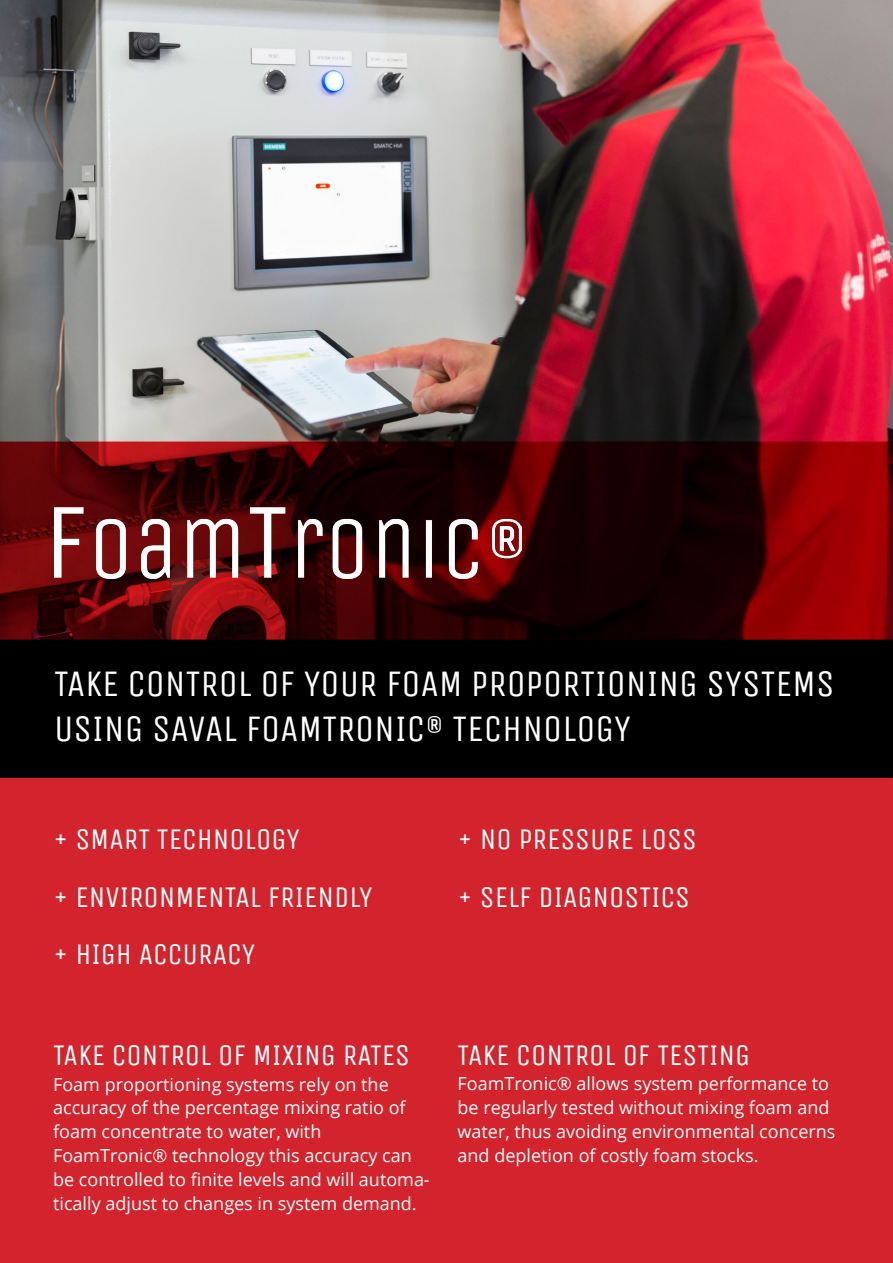
<style>
.page{position:relative;width:893px;height:1263px;background:#fff}
.page>*{position:absolute;margin:0;border:0;box-sizing:border-box;transform-origin:0 0}
.t1{font:37.5px/45px "Unica One";color:#fff}
.t2{font:30px/57.3px "Unica One";color:#fff}
.t3{font:18px/24px "Open Sans";color:#fff}
</style>
<div class="page">
<div style="left:0;top:640px;width:893px;height:623px;background:#d3232c"></div>
<img style="left:0;top:0;width:893px;height:640px">
<img style="left:54px;top:507px;width:468px;height:72px">
<div style="left:0;top:640px;width:893px;height:138px;background:#000"></div>
<h1 class="t1" style="left:54px;top:662px;width:782px">TAKE CONTROL OF YOUR FOAM PROPORTIONING SYSTEMS<br>USING SAVAL FOAMTRONIC® TECHNOLOGY</h1>
<h2 class="t2" style="left:53px;top:811px;width:321px">+ SMART TECHNOLOGY<br>+ ENVIRONMENTAL FRIENDLY + HIGH ACCURACY</h2>
<h2 class="t2" style="left:53px;top:1027px;width:358px">TAKE CONTROL OF MIXING RATES</h2>
<h2 class="t2" style="left:458px;top:811px;width:241px">+ NO PRESSURE LOSS + SELF DIAGNOSTICS</h2>
<h2 class="t2" style="left:458px;top:1027px;width:294px">TAKE CONTROL OF TESTING</h2>
<p class="t3" style="left:53px;top:1071px;width:378px">Foam proportioning systems rely on the accuracy of the percentage mixing ratio of foam concentrate to water, with FoamTronic® technology this accuracy can be controlled to finite levels and will automa&shy;tically adjust to changes in system demand.</p>
<p class="t3" style="left:458px;top:1071px;width:379px">FoamTronic® allows system performance to be regularly tested without mixing foam and water, thus avoiding environmental concerns and depletion of costly foam stocks.</p>
</div>
